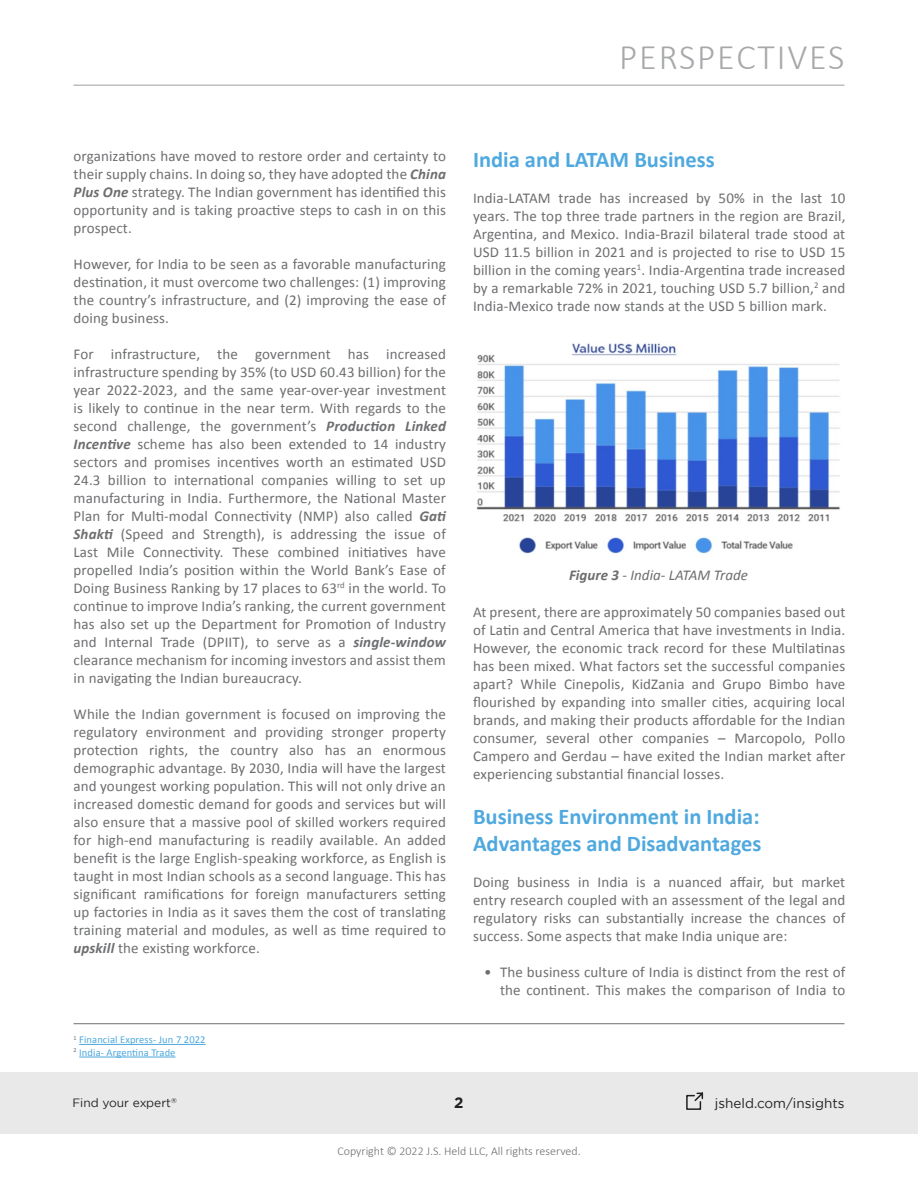
<style>
.page{position:relative;width:918px;height:1188px;background:#fff}
.page>*{position:absolute;margin:0;border:0;box-sizing:border-box;transform-origin:0 0}
.t1{font:300 36px "Calibri";letter-spacing:.05em;color:#a6a8aa}
.Subtitles{font:700 22.5px/27px "Calibri";color:#4fa9df}
.Text_Styles{font:15px/18px "Calibri";letter-spacing:.01em;color:#6d6e70;text-align:justify}
.t2{font:italic 15px "Calibri";color:#6d6e70}
.t3{font:700 15px "Gotham";color:#231f20}
.t4{font:13.5px "Gotham";color:#231f20}
.t5{font:300 12px "Calibri";color:#6d6e70}
.t6{font:12px "Gotham";color:#241f21}
.t7{font:10.5px "Calibri";letter-spacing:.01em;color:#4da8dd}
.t8{font:7.05px "Gotham";color:#241f21}
.s1{font-weight:700;font-style:italic}
.s2{font-weight:700}
</style>
<div class="page">
<div style="left:0;top:1072px;width:918px;height:62px;background:#e9e9e9"></div>
<hr style="left:74px;top:85px;width:770px;height:1px;background:#a6a8ab">
<svg style="left:686px;top:1092px;width:18px;height:18px"></svg>
<img style="left:477px;top:343px;width:363px;height:211px">
<hr style="left:74px;top:1023px;width:770px;height:1px;background:#6d6e70">
<hr style="left:79px;top:1044px;width:127px;height:1px;background:#4da8dd">
<hr style="left:79px;top:1057px;width:97px;height:1px;background:#4da8dd">
<h1 class="t1" style="left:619px;top:35px;width:227px">PERSPECTIVES</h1>
<p class="Text_Styles" style="left:74px;top:147px;width:374px">organizations have moved to restore order and certainty to their supply chains. In doing so, they have adopted the <span class="s1">China Plus One</span> strategy. The Indian government has identified this opportunity and is taking proactive steps to cash in on this prospect.</p>
<p class="Text_Styles" style="left:74px;top:255px;width:374px">However, for India to be seen as a favorable manufacturing destination, it must overcome two challenges: (1) improving the country’s infrastructure, and (2) improving the ease of doing business.</p>
<p class="Text_Styles" style="left:74px;top:345px;width:374px">For infrastructure, the government has increased infrastructure spending by 35% (to USD 60.43 billion) for the year 2022-2023, and the same year-over-year investment is likely to continue in the near term. With regards to the second challenge, the government’s <span class="s1">Production Linked Incentive</span> scheme has also been extended to 14 industry sectors and promises incentives worth an estimated USD 24.3 billion to international companies willing to set up manufacturing in India. Furthermore, the National Master Plan for Multi-modal Connectivity (NMP) also called <span class="s1">Gati Shakti</span> (Speed and Strength), is addressing the issue of Last Mile Connectivity. These combined initiatives have propelled India’s position within the World Bank’s Ease of Doing Business Ranking by 17 places to 63<sup>rd</sup> in the world. To continue to improve India’s ranking, the current government has also set up the Department for Promotion of Industry and Internal Trade (DPIIT), to serve as a <span class="s1">single-window </span>clearance mechanism for incoming investors and assist them in navigating the Indian bureaucracy.</p>
<p class="Text_Styles" style="left:74px;top:705px;width:374px">While the Indian government is focused on improving the regulatory environment and providing stronger property protection rights, the country also has an enormous demographic advantage. By 2030, India will have the largest and youngest working population. This will not only drive an increased domestic demand for goods and services but will also ensure that a massive pool of skilled workers required for high-end manufacturing is readily available. An added benefit is the large English-speaking workforce, as English is taught in most Indian schools as a second language. This has significant ramifications for foreign manufacturers setting up factories in India as it saves them the cost of translating training material and modules, as well as time required to <span class="s1">upskill</span> the existing workforce.</p>
<p class="t7" style="left:74px;top:1033px;width:133px"><sup>1</sup> Financial Express- Jun 7 2022</p>
<p class="t7" style="left:74px;top:1046px;width:103px"><sup>2</sup> India- Argentina Trade</p>
<p class="Subtitles" style="left:473px;top:146px;width:243px">India and LATAM Business</p>
<p class="Text_Styles" style="left:473px;top:188px;width:374px">India-LATAM trade has increased by 50% in the last 10 years. The top three trade partners in the region are Brazil, Argentina, and Mexico. India-Brazil bilateral trade stood at USD 11.5 billion in 2021 and is projected to rise to USD 15 billion in the coming years<sup>1</sup>. India-Argentina trade increased by a remarkable 72% in 2021, touching USD 5.7 billion,<sup>2</sup> and India-Mexico trade now stands at the USD 5 billion mark.</p>
<p class="t2" style="left:569px;top:565px;width:180px"><span class="s2">Figure 3</span> - India- LATAM Trade</p>
<p class="Text_Styles" style="left:473px;top:602px;width:374px">At present, there are approximately 50 companies based out of Latin and Central America that have investments in India.<br>However, the economic track record for these Multilatinas has been mixed. What factors set the successful companies apart? While Cinepolis, KidZania and Grupo Bimbo have flourished by expanding into smaller cities, acquiring local brands, and making their products affordable for the Indian consumer, several other companies – Marcopolo, Pollo Campero and Gerdau – have exited the Indian market after experiencing substantial financial losses.</p>
<p class="Subtitles" style="left:473px;top:803px;width:290px">Business Environment in India:<br>Advantages and Disadvantages</p>
<p class="Text_Styles" style="left:473px;top:872px;width:374px">Doing business in India is a nuanced affair, but market entry research coupled with an assessment of the legal and regulatory risks can substantially increase the chances of success. Some aspects that make India unique are:</p>
<p class="Text_Styles" style="left:484px;top:962px;width:363px;text-align:right">• The business culture of India is distinct from the rest of the continent. This makes the comparison of India to</p>
<p class="t6" style="left:72px;top:1096px;width:100px">Find your expert</p>
<p class="t3" style="left:454px;top:1093px;width:11px">2</p>
<p class="t4" style="left:715px;top:1095px;width:131px">jsheld.com/insights</p>
<p class="t8" style="left:171px;top:1096px;width:7px">®</p>
<p class="t5" style="left:337px;top:1144px;width:245px">Copyright © 2022 J.S. Held LLC, All rights reserved.</p>
</div>
